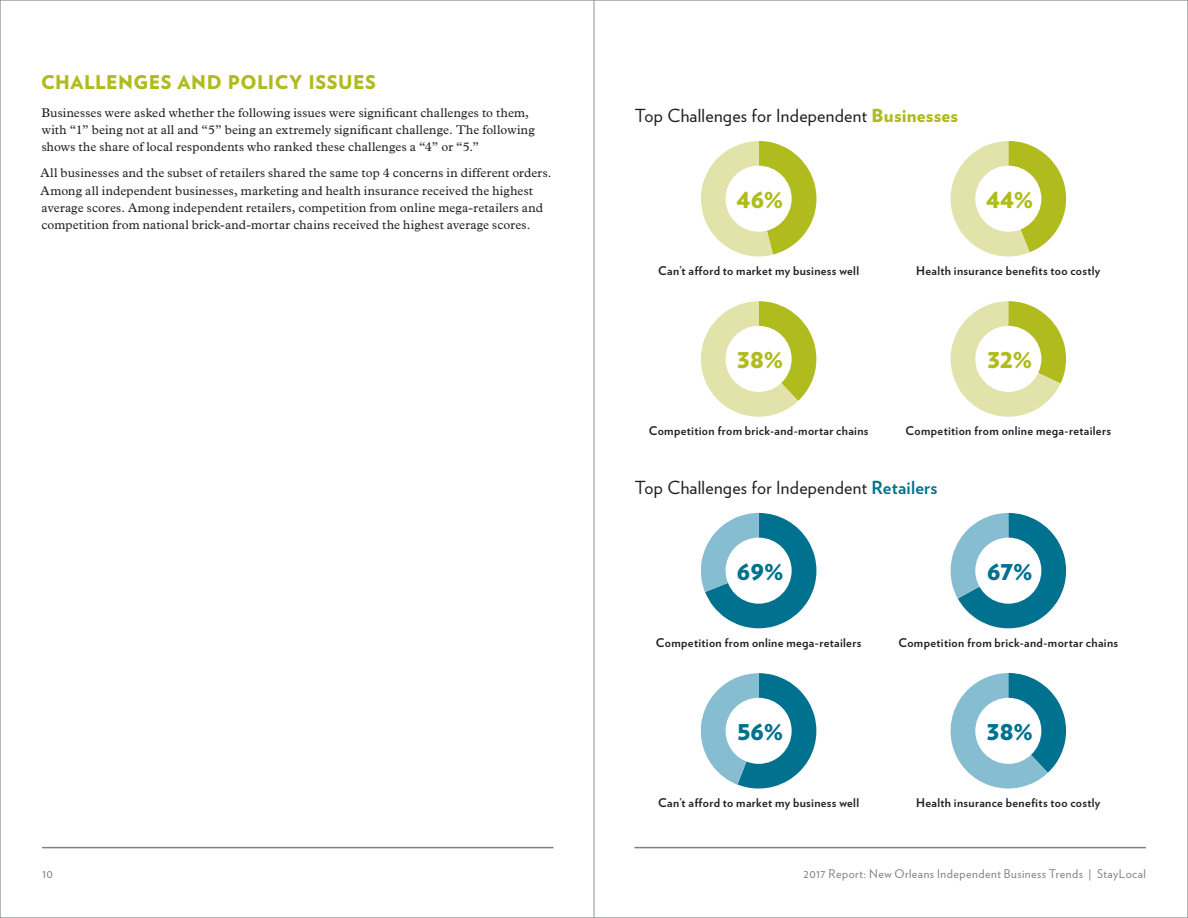
<style>
.page{position:relative;width:1188px;height:918px;background:#fff}
.page>*{position:absolute;margin:0;border:0;box-sizing:border-box;transform-origin:0 0}
.t1{font:900 27px "Verlag";letter-spacing:-.005em;color:#b0bb1d}
.t2{font:900 27px "Verlag";letter-spacing:-.02em;color:#00718e}
.t3{font:900 18.9px "Verlag";letter-spacing:.025em;color:#b0bb1d}
.t4{font:18px "Verlag";letter-spacing:.015em;color:#231f20}
.t5{font:12.75px/17.2px "Plantin Std";letter-spacing:.015em;color:#231f20}
.t6{font:700 12px "Verlag";letter-spacing:.03em;color:#231f20}
.t7{font:12px "Verlag";letter-spacing:.04em;color:#808285}
.s1{font-weight:900;color:#b0bb1d}
.s2{font-weight:700;color:#00718e}
</style>
<div class="page">
<hr style="left:634px;top:847px;width:512px;height:1px;background:#808285">
<hr style="left:42px;top:847px;width:512px;height:1px;background:#808285">
<svg style="left:701px;top:513px;width:115px;height:115px"></svg>
<svg style="left:950px;top:513px;width:116px;height:115px"></svg>
<svg style="left:701px;top:673px;width:115px;height:116px"></svg>
<svg style="left:950px;top:673px;width:116px;height:116px"></svg>
<svg style="left:701px;top:141px;width:115px;height:116px"></svg>
<svg style="left:950px;top:141px;width:116px;height:116px"></svg>
<svg style="left:950px;top:301px;width:116px;height:116px"></svg>
<svg style="left:701px;top:301px;width:115px;height:116px"></svg>
<div style="left:726px;top:326px;width:66px;height:66px;background:#fff;border-radius:50%"></div>
<div style="left:726px;top:166px;width:66px;height:66px;background:#fff;border-radius:50%"></div>
<div style="left:975px;top:166px;width:66px;height:66px;background:#fff;border-radius:50%"></div>
<div style="left:975px;top:326px;width:66px;height:66px;background:#fff;border-radius:50%"></div>
<div style="left:726px;top:698px;width:66px;height:66px;background:#fff;border-radius:50%"></div>
<div style="left:726px;top:538px;width:66px;height:66px;background:#fff;border-radius:50%"></div>
<div style="left:975px;top:538px;width:66px;height:66px;background:#fff;border-radius:50%"></div>
<div style="left:975px;top:698px;width:66px;height:66px;background:#fff;border-radius:50%"></div>
<hr style="left:594px;top:0;width:1px;height:918px;background:#939598">
<h2 class="t3" style="left:41px;top:67px;width:336px">CHALLENGES AND POLICY ISSUES</h2>
<p class="t5" style="left:41px;top:104px;width:495px">Businesses were asked whether the following issues were significant challenges to them, with “1” being not at all and “5” being an extremely significant challenge. The following shows the share of local respondents who ranked these challenges a “4” or “5.”</p>
<p class="t5" style="left:41px;top:165px;width:513px">All businesses and the subset of retailers shared the same top 4 concerns in different orders.<br>Among all independent businesses, marketing and health insurance received the highest average scores. Among independent retailers, competition from online mega-retailers and competition from national brick-and-mortar chains received the highest average scores.</p>
<h3 class="t4" style="left:635px;top:102px;width:325px">Top Challenges for Independent <span class="s1">Businesses</span></h3>
<h1 class="t1" style="left:737px;top:176px;width:49px">46%</h1>
<h1 class="t1" style="left:986px;top:176px;width:49px">44%</h1>
<p class="t6" style="left:658px;top:261px;width:202px">Can’t afford to market my business well</p>
<p class="t6" style="left:916px;top:261px;width:186px">Health insurance benefits too costly</p>
<h1 class="t1" style="left:737px;top:336px;width:48px">38%</h1>
<h1 class="t1" style="left:987px;top:336px;width:47px">32%</h1>
<p class="t6" style="left:649px;top:422px;width:221px">Competition from brick-and-mortar chains</p>
<p class="t6" style="left:906px;top:422px;width:207px">Competition from online mega-retailers</p>
<h3 class="t4" style="left:635px;top:474px;width:304px">Top Challenges for Independent <span class="s2">Retailers</span></h3>
<h1 class="t2" style="left:737px;top:548px;width:49px">69%</h1>
<h1 class="t2" style="left:987px;top:548px;width:48px">67%</h1>
<p class="t6" style="left:656px;top:633px;width:207px">Competition from online mega-retailers</p>
<p class="t6" style="left:898px;top:633px;width:221px">Competition from brick-and-mortar chains</p>
<h1 class="t2" style="left:737px;top:708px;width:48px">56%</h1>
<h1 class="t2" style="left:986px;top:708px;width:48px">38%</h1>
<p class="t6" style="left:658px;top:793px;width:202px">Can’t afford to market my business well</p>
<p class="t6" style="left:916px;top:793px;width:186px">Health insurance benefits too costly</p>
<p class="t7" style="left:42px;top:864px;width:12px">10</p>
<p class="t7" style="left:804px;top:864px;width:344px">2017 Report: New Orleans Independent Business Trends | StayLocal</p>
</div>
